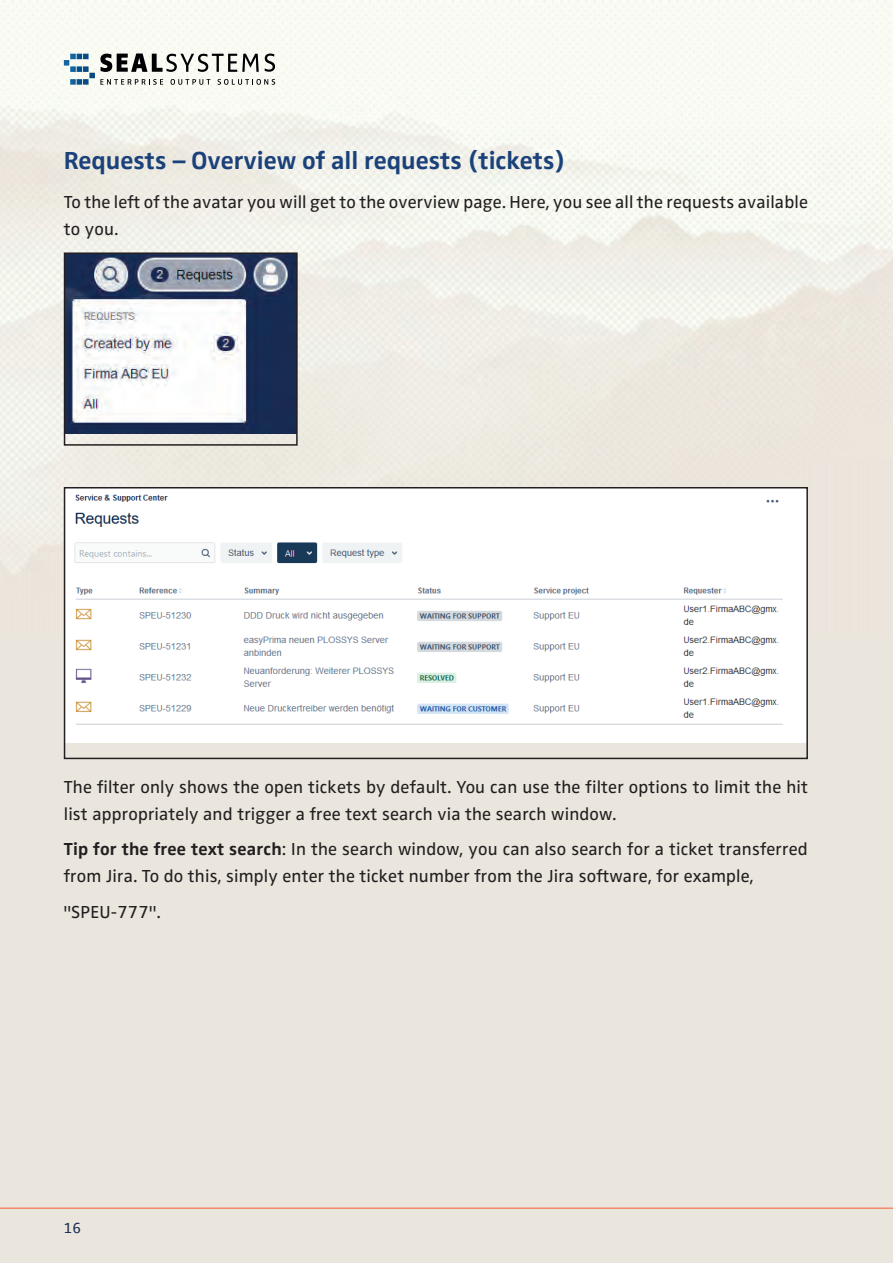
<style>
.page{position:relative;width:893px;height:1263px;background:#eae6dd}
.page>*{position:absolute;margin:0;border:0;box-sizing:border-box;transform-origin:0 0}
.t1{font:700 25.5px "Zwo Pro";color:#1b417a}
.t2{font:18px/27px "Zwo Pro";letter-spacing:.01em;color:#231f20}
.t3{font:15px "Zwo Offc";color:#182b52}
.s1{font-weight:700}
</style>
<div class="page">
<img style="left:0;top:0;width:893px;height:638px">
<svg style="left:64px;top:54px;width:31px;height:31px"></svg>
<svg style="left:100px;top:54px;width:159px;height:18px;background:#9a9c98"></svg>
<svg style="left:265px;top:54px;width:10px;height:18px"></svg>
<svg style="left:100px;top:79px;width:63px;height:6px"></svg>
<svg style="left:171px;top:79px;width:39px;height:6px"></svg>
<svg style="left:218px;top:79px;width:57px;height:6px"></svg>
<hr style="left:0;top:1207px;width:893px;height:2px;background:#f58b6d">
<img style="left:67px;top:255px;width:228px;height:179px">
<div style="left:64px;top:252px;width:234px;height:194px;border:2px solid #231f20"></div>
<img style="left:67px;top:490px;width:738px;height:253px">
<div style="left:64px;top:487px;width:744px;height:272px;border:2px solid #231f20"></div>
<h1 class="t1" style="left:64px;top:141px;width:503px">Requests – Overview of all requests (tickets)</h1>
<p class="t2" style="left:64px;top:188px;width:746px">To the left of the avatar you will get to the overview page. Here, you see all the requests available to you.</p>
<p class="t2" style="left:64px;top:772px;width:746px">The filter only shows the open tickets by default. You can use the filter options to limit the hit list appropriately and trigger a free text search via the search window.</p>
<p class="t2" style="left:64px;top:834px;width:746px"><span class="s1">Tip for the free text search</span>: In the search window, you can also search for a ticket transferred from Jira. To do this, simply enter the ticket number from the Jira software, for example,</p>
<p class="t2" style="left:64px;top:897px;width:98px">"SPEU-777".</p>
<p class="t3" style="left:64px;top:1219px;width:19px">16</p>
</div>
